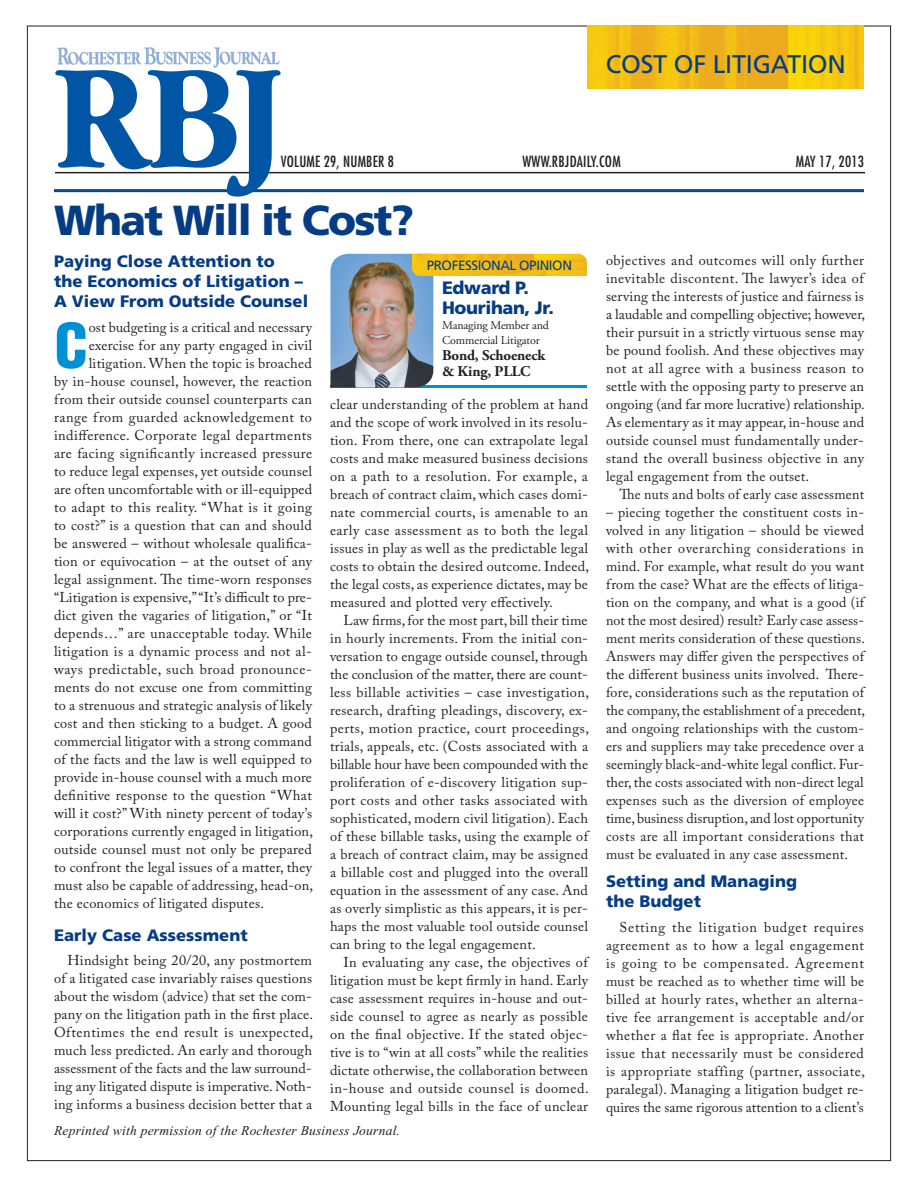
<style>
.page{position:relative;width:918px;height:1188px;background:#fff}
.page>*{position:absolute;margin:0;border:0;box-sizing:border-box;transform-origin:0 0}
.First_Paragraph{font:68.25px "Nimbus San T Bla Con";color:#0090d4}
.Headline{font:900 42px "Frutiger LT Std";letter-spacing:-.04em;color:#053c83}
.t1{font:25.5px "Frutiger LT Std";letter-spacing:-.01em;color:#053c83}
.t2{font:900 17.85px/19.4px "Frutiger LT Std";letter-spacing:-.02em;color:#053c83}
.Two_Line_Break_Hed{font:900 16.5px/20.2px "Frutiger LT Std";color:#053c83}
.One_Line_Break_Hed{font:900 16.5px "Frutiger LT Std";color:#053c83}
.t3{font:condensed 15px "Futura";letter-spacing:.015em;color:#231f20}
.t4{font:700 14.85px/16.4px "Adobe Garamond Pro";letter-spacing:-.01em;color:#231f20}
.Paragraphs{font:14.25px/18px "Adobe Caslon Pro";letter-spacing:.02em;color:#231f20;text-align:justify}
.First_Paragraph-2{font:14.25px "Adobe Caslon Pro";letter-spacing:.02em;color:#231f20}
.First_Paragraph-3{font:14.25px "Adobe Caslon Pro";letter-spacing:.04em;color:#231f20}
.t5{font:italic 13.5px "Times New Roman";letter-spacing:.015em;color:#231f20}
.t6{font:13.35px "Frutiger LT Std";letter-spacing:-.03em;color:#053c83}
.t7{font:12px/14.9px "Adobe Garamond Pro";letter-spacing:-.01em;color:#231f20}
</style>
<div class="page">
<hr style="left:54px;top:189px;width:810px;height:3px;background:#014a93">
<hr style="left:55px;top:172px;width:810px;height:1px;background:#231f20">
<svg style="left:55px;top:47px;width:226px;height:150px"></svg>
<img style="left:587px;top:25px;width:277px;height:64px">
<hr style="left:330px;top:385px;width:257px;height:2px;background:#0090d4">
<img style="left:330px;top:254px;width:103px;height:133px">
<img style="left:412px;top:254px;width:175px;height:22px">
<p class="t1" style="left:606px;top:49px;width:241px">COST OF LITIGATION</p>
<p class="t3" style="left:281px;top:153px;width:115px">VOLUME 29, NUMBER 8</p>
<p class="t3" style="left:523px;top:153px;width:100px">WWW.RBJDAILY.COM</p>
<p class="t3" style="left:796px;top:153px;width:70px">MAY 17, 2013</p>
<p class="Headline" style="left:54px;top:195px;width:362px">What Will it Cost?</p>
<p class="Two_Line_Break_Hed" style="left:54px;top:251px;width:256px">Paying Close Attention to<br>the Economics of Litigation –<br>A View From Outside Counsel</p>
<p class="First_Paragraph" style="left:54px;top:307px;width:35px">C</p>
<p class="First_Paragraph-2" style="left:89px;top:319px;width:225px">ost budgeting is a critical and necessary</p>
<p class="First_Paragraph-2" style="left:89px;top:337px;width:225px">exercise for any party engaged in civil</p>
<p class="First_Paragraph-2" style="left:89px;top:355px;width:225px">litigation. When the topic is broached</p>
<p class="First_Paragraph-2" style="left:54px;top:373px;width:259px">by in-house counsel, however, the reaction</p>
<p class="First_Paragraph-2" style="left:54px;top:391px;width:260px">from their outside counsel counterparts can</p>
<p class="First_Paragraph-2" style="left:54px;top:409px;width:260px">range from guarded acknowledgement to</p>
<p class="First_Paragraph-2" style="left:54px;top:427px;width:259px">indifference. Corporate legal departments</p>
<p class="First_Paragraph-2" style="left:54px;top:445px;width:260px">are facing significantly increased pressure</p>
<p class="First_Paragraph-2" style="left:54px;top:463px;width:260px">to reduce legal expenses, yet outside counsel</p>
<p class="First_Paragraph-2" style="left:54px;top:481px;width:260px">are often uncomfortable with or ill-equipped</p>
<p class="First_Paragraph-2" style="left:54px;top:499px;width:260px">to adapt to this reality. “What is it going</p>
<p class="First_Paragraph-2" style="left:54px;top:517px;width:259px">to cost?” is a question that can and should</p>
<p class="First_Paragraph-2" style="left:54px;top:535px;width:260px">be answered – without wholesale qualifica-</p>
<p class="First_Paragraph-2" style="left:54px;top:553px;width:260px">tion or equivocation – at the outset of any</p>
<p class="First_Paragraph-2" style="left:54px;top:571px;width:260px">legal assignment. The time-worn responses</p>
<p class="First_Paragraph-2" style="left:54px;top:589px;width:260px">“Litigation is expensive,” “It’s difficult to pre-</p>
<p class="First_Paragraph-2" style="left:54px;top:607px;width:260px">dict given the vagaries of litigation,” or “It</p>
<p class="First_Paragraph-2" style="left:54px;top:625px;width:259px">depends…” are unacceptable today. While</p>
<p class="First_Paragraph-2" style="left:54px;top:643px;width:260px">litigation is a dynamic process and not al-</p>
<p class="First_Paragraph-3" style="left:54px;top:661px;width:260px">ways predictable, such broad pronounce-</p>
<p class="First_Paragraph-2" style="left:54px;top:679px;width:260px">ments do not excuse one from committing</p>
<p class="First_Paragraph-2" style="left:54px;top:697px;width:259px">to a strenuous and strategic analysis of likely</p>
<p class="First_Paragraph-2" style="left:54px;top:715px;width:260px">cost and then sticking to a budget. A good</p>
<p class="First_Paragraph-2" style="left:54px;top:733px;width:259px">commercial litigator with a strong command</p>
<p class="First_Paragraph-2" style="left:54px;top:751px;width:260px">of the facts and the law is well equipped to</p>
<p class="First_Paragraph-2" style="left:54px;top:769px;width:260px">provide in-house counsel with a much more</p>
<p class="First_Paragraph-2" style="left:54px;top:787px;width:259px">definitive response to the question “What</p>
<p class="First_Paragraph-2" style="left:54px;top:805px;width:260px">will it cost?” With ninety percent of today’s</p>
<p class="First_Paragraph-2" style="left:54px;top:823px;width:261px">corporations currently engaged in litigation,</p>
<p class="First_Paragraph-2" style="left:54px;top:841px;width:259px">outside counsel must not only be prepared</p>
<p class="First_Paragraph-2" style="left:54px;top:859px;width:260px">to confront the legal issues of a matter, they</p>
<p class="First_Paragraph-2" style="left:54px;top:877px;width:261px">must also be capable of addressing, head-on,</p>
<p class="First_Paragraph-2" style="left:54px;top:895px;width:212px">the economics of litigated disputes.</p>
<p class="One_Line_Break_Hed" style="left:54px;top:925px;width:195px">Early Case Assessment</p>
<p class="Paragraphs" style="left:54px;top:951px;width:261px;text-indent:14px">Hindsight being 20/20, any postmortem of a litigated case invariably raises questions about the wisdom (advice) that set the com&shy;pany on the litigation path in the first place.<br>Oftentimes the end result is unexpected, much less predicted. An early and thorough assessment of the facts and the law surround&shy;ing any litigated dispute is imperative. Noth&shy;ing informs a business decision better that a</p>
<p class="t6" style="left:427px;top:258px;width:147px">PROFESSIONAL OPINION</p>
<p class="t2" style="left:442px;top:278px;width:113px">Edward P.<br>Hourihan, Jr.</p>
<p class="t7" style="left:442px;top:318px;width:108px">Managing Member and<br>Commercial Litigator</p>
<p class="t4" style="left:442px;top:347px;width:105px">Bond, Schoeneck &amp; King, PLLC</p>
<p class="Paragraphs" style="left:330px;top:395px;width:261px">clear understanding of the problem at hand and the scope of work involved in its resolu&shy;tion. From there, one can extrapolate legal costs and make measured business decisions on a path to a resolution. For example, a breach of contract claim, which cases domi&shy;nate commercial courts, is amenable to an early case assessment as to both the legal issues in play as well as the predictable legal costs to obtain the desired outcome. Indeed, the legal costs, as experience dictates, may be measured and plotted very effectively.</p>
<p class="Paragraphs" style="left:330px;top:611px;width:260px;text-indent:14px">Law firms, for the most part, bill their time in hourly increments. From the initial con&shy;versation to engage outside counsel, through the conclusion of the matter, there are count&shy;less billable activities – case investigation, research, drafting pleadings, discovery, ex&shy;perts, motion practice, court proceedings, trials, appeals, etc. (Costs associated with a billable hour have been compounded with the proliferation of e-discovery litigation sup&shy;port costs and other tasks associated with sophisticated, modern civil litigation). Each of these billable tasks, using the example of a breach of contract claim, may be assigned a billable cost and plugged into the overall equation in the assessment of any case. And as overly simplistic as this appears, it is per&shy;haps the most valuable tool outside counsel can bring to the legal engagement.</p>
<p class="Paragraphs" style="left:330px;top:953px;width:260px;text-indent:14px">In evaluating any case, the objectives of litigation must be kept firmly in hand. Early case assessment requires in-house and out&shy;side counsel to agree as nearly as possible on the final objective. If the stated objec&shy;tive is to “win at all costs” while the realities dictate otherwise, the collaboration between in-house and outside counsel is doomed.<br>Mounting legal bills in the face of unclear</p>
<p class="t5" style="left:54px;top:1123px;width:348px">Reprinted with permission of the Rochester Business Journal.</p>
<p class="Paragraphs" style="left:606px;top:251px;width:261px">objectives and outcomes will only further inevitable discontent. The lawyer’s idea of serving the interests of justice and fairness is a laudable and compelling objective; however, their pursuit in a strictly virtuous sense may be pound foolish. And these objectives may not at all agree with a business reason to settle with the opposing party to preserve an ongoing (and far more lucrative) relationship.<br>As elementary as it may appear, in-house and outside counsel must fundamentally under&shy;stand the overall business objective in any legal engagement from the outset.</p>
<p class="Paragraphs" style="left:620px;top:485px;width:246px">The nuts and bolts of early case assessment</p>
<p class="Paragraphs" style="left:606px;top:503px;width:261px">– piecing together the constituent costs in&shy;volved in any litigation – should be viewed with other overarching considerations in mind. For example, what result do you want from the case? What are the effects of litiga&shy;tion on the company, and what is a good (if not the most desired) result? Early case assess&shy;ment merits consideration of these questions.<br>Answers may differ given the perspectives of the different business units involved. There&shy;fore, considerations such as the reputation of the company, the establishment of a precedent, and ongoing relationships with the custom&shy;ers and suppliers may take precedence over a seemingly black-and-white legal conflict. Fur&shy;ther, the costs associated with non-direct legal expenses such as the diversion of employee time, business disruption, and lost opportunity costs are all important considerations that must be evaluated in any case assessment.</p>
<p class="Two_Line_Break_Hed" style="left:606px;top:872px;width:193px;line-height:19.5px">Setting and Managing the Budget</p>
<p class="Paragraphs" style="left:606px;top:918px;width:260px;text-indent:14px">Setting the litigation budget requires agreement as to how a legal engagement is going to be compensated. Agreement must be reached as to whether time will be billed at hourly rates, whether an alterna&shy;tive fee arrangement is acceptable and/or whether a flat fee is appropriate. Another issue that necessarily must be considered is appropriate staffing (partner, associate, paralegal). Managing a litigation budget re&shy;quires the same rigorous attention to a client’s</p>
</div>
